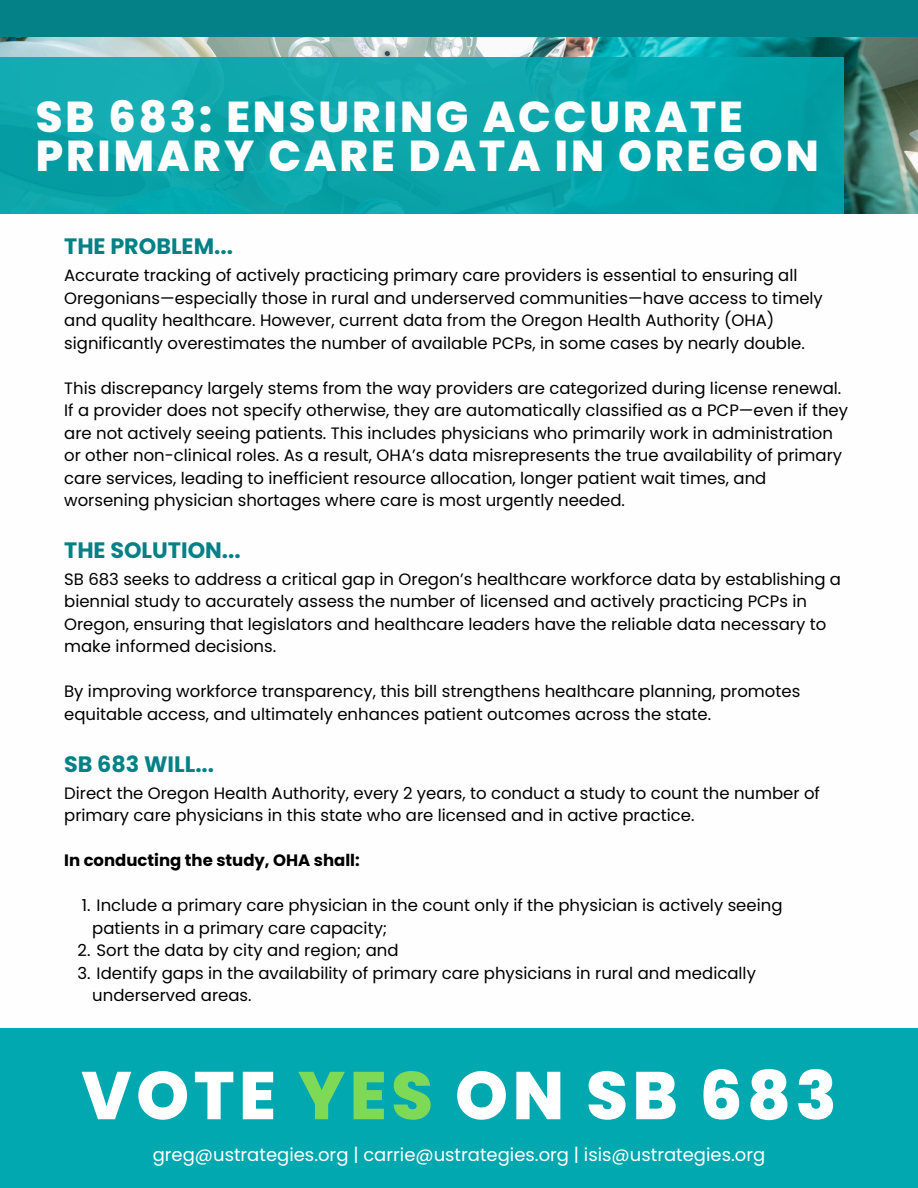
<style>
.page{position:relative;width:918px;height:1188px;background:#fff}
.page>*{position:absolute;margin:0;border:0;box-sizing:border-box;transform-origin:0 0}
.t1{font:800 67.35px "Poppins";letter-spacing:.07em;color:#fff}
.t2{font:800 43.2px/39.3px "Poppins";letter-spacing:.07em;color:#fefefe}
.t3{font:700 22.35px "Poppins";color:#048186}
.t4{font:18px "Poppins";color:#fff}
.t5{font:16.5px/22.5px "Poppins";color:#000}
.t6{font:700 16.5px "Poppins";color:#000}
.s1{color:#7ed957}
</style>
<div class="page">
<div style="left:0;top:0;width:918px;height:38px;background:#048186"></div>
<img style="left:0;top:38px;width:918px;height:175px">
<div style="left:0;top:58px;width:844px;height:156px;background:#0ba5ab"></div>
<div style="left:0;top:1029px;width:918px;height:159px;background:#01a8af"></div>
<p class="t2" style="left:36px;top:97px;width:785px">SB 683: ENSURING ACCURATE<br>PRIMARY CARE DATA IN OREGON</p>
<h3 class="t3" style="left:64px;top:230px;width:170px">THE PROBLEM...</h3>
<p class="t5" style="left:64px;top:264px;width:760px">Accurate tracking of actively practicing primary care providers is essential to ensuring all Oregonians—especially those in rural and underserved communities—have access to timely and quality healthcare. However, current data from the Oregon Health Authority (OHA) significantly overestimates the number of available PCPs, in some cases by nearly double.</p>
<p class="t5" style="left:64px;top:377px;width:785px">This discrepancy largely stems from the way providers are categorized during license renewal.<br>If a provider does not specify otherwise, they are automatically classified as a PCP—even if they are not actively seeing patients. This includes physicians who primarily work in administration or other non-clinical roles. As a result, OHA’s data misrepresents the true availability of primary care services, leading to inefficient resource allocation, longer patient wait times, and worsening physician shortages where care is most urgently needed.</p>
<p class="t3" style="left:64px;top:534px;width:178px">THE SOLUTION...</p>
<p class="t5" style="left:64px;top:568px;width:778px">SB 683 seeks to address a critical gap in Oregon’s healthcare workforce data by establishing a biennial study to accurately assess the number of licensed and actively practicing PCPs in Oregon, ensuring that legislators and healthcare leaders have the reliable data necessary to make informed decisions.</p>
<h1 class="t5" style="left:64px;top:680px;width:738px">By improving workforce transparency, this bill strengthens healthcare planning, promotes equitable access, and ultimately enhances patient outcomes across the state.</h1>
<p class="t3" style="left:64px;top:748px;width:152px">SB 683 WILL...</p>
<p class="t5" style="left:64px;top:782px;width:757px">Direct the Oregon Health Authority, every 2 years, to conduct a study to count the number of primary care physicians in this state who are licensed and in active practice.</p>
<p class="t6" style="left:64px;top:849px;width:297px">In conducting the study, OHA shall:</p>
<h3 class="t5" style="left:92px;top:894px;width:692px;text-indent:-10px">1. Include a primary care physician in the count only if the physician is actively seeing patients in a primary care capacity;</h3>
<p class="t5" style="left:78px;top:939px;width:322px">2. Sort the data by city and region; and</p>
<h4 class="t5" style="left:92px;top:962px;width:665px;text-indent:-15px">3. Identify gaps in the availability of primary care physicians in rural and medically underserved areas.</h4>
<h2 class="t1" style="left:81px;top:1049px;width:757px">VOTE <span class="s1">YES</span> ON SB 683</h2>
<h3 class="t4" style="left:153px;top:1142px;width:614px">greg@ustrategies.org | carrie@ustrategies.org | isis@ustrategies.org</h3>
</div>
